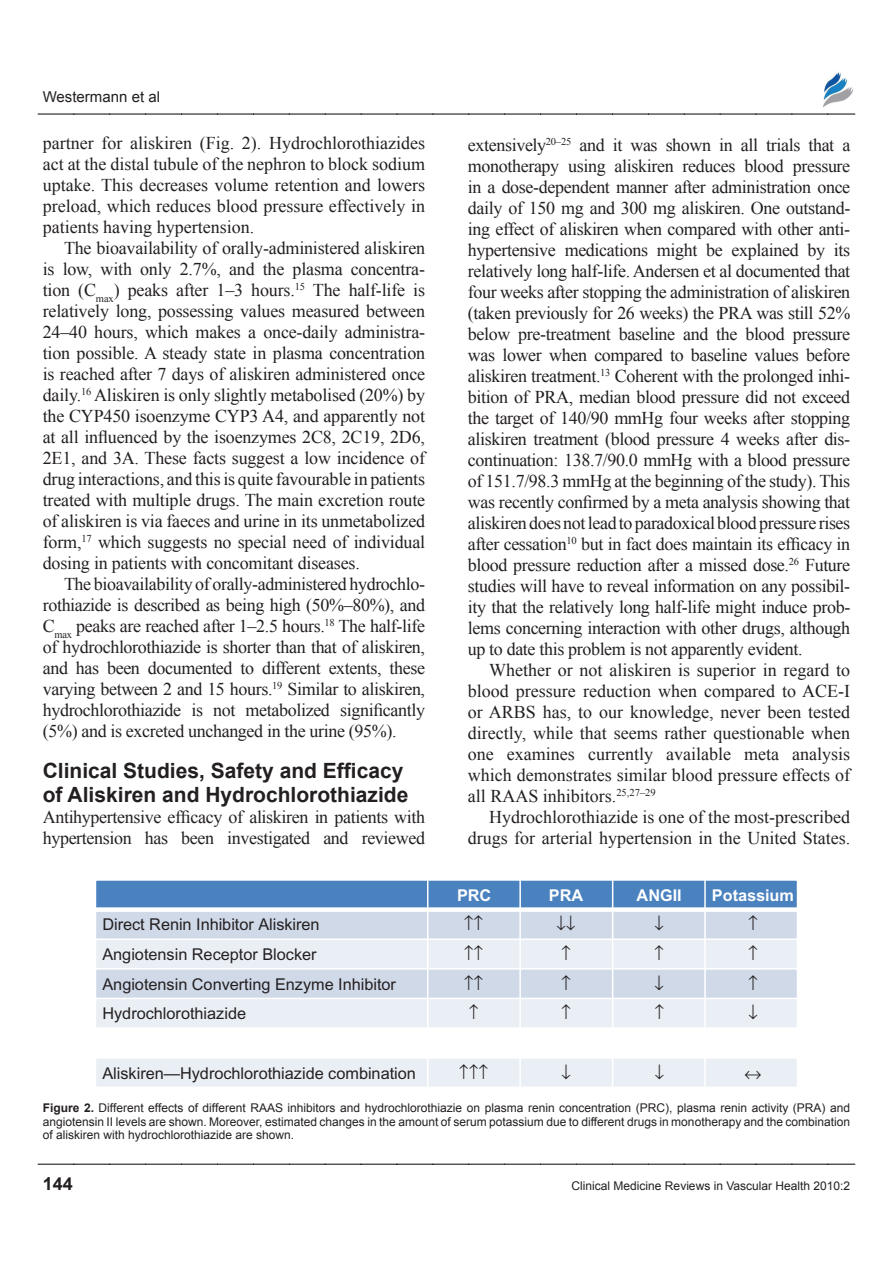
<style>
.page{position:relative;width:893px;height:1263px;background:#fff}
.page>*{position:absolute;margin:0;border:0;box-sizing:border-box;transform-origin:0 0}
.t1{font:700 21px/24px "Arial";color:#231f20}
.t2{font:18px/21px "Times New Roman";letter-spacing:-.01em;color:#231f20;text-align:justify}
.t3{font:700 18px "Arial";color:#231f20}
.t4{font:16.2px "Arial";color:#231f20}
.t5{font:700 16.2px "Arial";color:#fff}
.t6{font:16.2px "Symbol";color:#231f20}
.t7{font:15px "Arial";color:#231f20}
.t8{font:12px/13.5px "Arial";color:#231f20;text-align:justify}
.s1{font-weight:700}
</style>
<div class="page">
<svg style="left:38px;top:113px;width:817px;height:2px;background:#807e7e"></svg>
<svg style="left:38px;top:1163px;width:817px;height:2px;background:#807e7f"></svg>
<img style="left:823px;top:72px;width:30px;height:35px">
<div style="left:95px;top:880px;width:425px;height:30px;background:#4a81bf"></div>
<div style="left:520px;top:880px;width:93px;height:30px;background:#4a81bf"></div>
<div style="left:613px;top:880px;width:92px;height:30px;background:#4a81bf"></div>
<div style="left:705px;top:880px;width:92px;height:30px;background:#4a81bf"></div>
<div style="left:95px;top:910px;width:333px;height:29px;background:#d0d9e8"></div>
<div style="left:428px;top:910px;width:92px;height:29px;background:#d0d9e8"></div>
<div style="left:520px;top:910px;width:93px;height:29px;background:#d0d9e8"></div>
<div style="left:613px;top:910px;width:92px;height:29px;background:#d0d9e8"></div>
<div style="left:705px;top:910px;width:92px;height:29px;background:#d0d9e8"></div>
<div style="left:95px;top:939px;width:333px;height:30px;background:#eaeff5"></div>
<div style="left:428px;top:939px;width:92px;height:30px;background:#eaeff5"></div>
<div style="left:520px;top:939px;width:93px;height:30px;background:#eaeff5"></div>
<div style="left:613px;top:939px;width:92px;height:30px;background:#eaeff5"></div>
<div style="left:705px;top:939px;width:92px;height:30px;background:#eaeff5"></div>
<div style="left:95px;top:969px;width:333px;height:29px;background:#d0d9e8"></div>
<div style="left:428px;top:969px;width:92px;height:29px;background:#d0d9e8"></div>
<div style="left:520px;top:969px;width:93px;height:29px;background:#d0d9e8"></div>
<div style="left:613px;top:969px;width:92px;height:29px;background:#d0d9e8"></div>
<div style="left:705px;top:969px;width:92px;height:29px;background:#d0d9e8"></div>
<div style="left:95px;top:998px;width:333px;height:30px;background:#eaeff5"></div>
<div style="left:428px;top:998px;width:92px;height:30px;background:#eaeff5"></div>
<div style="left:520px;top:998px;width:93px;height:30px;background:#eaeff5"></div>
<div style="left:613px;top:998px;width:92px;height:30px;background:#eaeff5"></div>
<div style="left:705px;top:998px;width:92px;height:30px;background:#eaeff5"></div>
<div style="left:95px;top:1058px;width:333px;height:29px;background:#eaeff5"></div>
<div style="left:428px;top:1058px;width:92px;height:29px;background:#eaeff5"></div>
<div style="left:520px;top:1058px;width:93px;height:29px;background:#eaeff5"></div>
<div style="left:613px;top:1058px;width:92px;height:29px;background:#eaeff5"></div>
<div style="left:705px;top:1058px;width:92px;height:29px;background:#eaeff5"></div>
<hr style="left:427px;top:880px;width:1px;height:148px;background:#fff">
<svg style="left:427px;top:1058px;width:1px;height:28px"></svg>
<hr style="left:519px;top:880px;width:2px;height:148px;background:#fff">
<hr style="left:519px;top:1058px;width:2px;height:29px;background:#fff">
<hr style="left:612px;top:880px;width:1px;height:148px;background:#fff">
<svg style="left:612px;top:1058px;width:1px;height:28px"></svg>
<hr style="left:704px;top:880px;width:2px;height:148px;background:#fff">
<hr style="left:704px;top:1058px;width:2px;height:29px;background:#fff">
<div style="left:95px;top:907px;width:702px;height:5px;background:#fff"></div>
<hr style="left:95px;top:938px;width:702px;height:2px;background:#fff">
<hr style="left:95px;top:968px;width:702px;height:1px;background:#fff">
<hr style="left:95px;top:998px;width:702px;height:1px;background:#fff">
<hr style="left:95px;top:1027px;width:702px;height:2px;background:#fff">
<hr style="left:95px;top:880px;width:1px;height:207px;background:#fff">
<hr style="left:95px;top:879px;width:702px;height:2px;background:#fff">
<hr style="left:95px;top:1086px;width:702px;height:2px;background:#fff">
<p class="t7" style="left:43px;top:87px;width:119px">Westermann et al</p>
<p class="t2" style="left:43px;top:132px;width:384px">partner for aliskiren (Fig. 2). Hydrochlorothiazides act at the distal tubule of the nephron to block sodium uptake. This decreases volume retention and lowers preload, which reduces blood pressure effectively in patients having hypertension.</p>
<p class="t2" style="left:43px;top:237px;width:384px;text-indent:21px">The bioavailability of orally-administered aliskiren is low, with only 2.7%, and the plasma concentra&shy;tion (C<sub>max</sub>) peaks after 1–3 hours.<sup>15</sup> The half-life is relatively long, possessing values measured between 24–40 hours, which makes a once-daily administra&shy;tion possible. A steady state in plasma concentration is reached after 7 days of aliskiren administered once daily.<sup>16</sup> Aliskiren is only slightly metabolised (20%) by the CYP450 isoenzyme CYP3 A4, and apparently not at all influenced by the isoenzymes 2C8, 2C19, 2D6, 2E1, and 3A. These facts suggest a low incidence of drug interactions, and this is quite favourable in patients treated with multiple drugs. The main excretion route of aliskiren is via faeces and urine in its unmetabolized form,<sup>17</sup> which suggests no special need of individual dosing in patients with concomitant diseases.</p>
<p class="t2" style="left:43px;top:573px;width:384px;text-indent:21px">The bioavailability of orally-administered hydrochlo&shy;rothiazide is described as being high (50%–80%), and C<sub>max</sub> peaks are reached after 1–2.5 hours.<sup>18</sup> The half-life of hydrochlorothiazide is shorter than that of aliskiren, and has been documented to different extents, these varying between 2 and 15 hours.<sup>19</sup> Similar to aliskiren, hydrochlorothiazide is not metabolized significantly (5%) and is excreted unchanged in the urine (95%).</p>
<p class="t1" style="left:43px;top:759px;width:367px">Clinical Studies, Safety and Efficacy of Aliskiren and Hydrochlorothiazide</p>
<p class="t2" style="left:43px;top:806px;width:384px">Antihypertensive efficacy of aliskiren in patients with hypertension has been investigated and reviewed</p>
<p class="t4" style="left:102px;top:915px;width:219px">Direct Renin Inhibitor Aliskiren</p>
<p class="t4" style="left:102px;top:945px;width:216px">Angiotensin Receptor Blocker</p>
<p class="t4" style="left:102px;top:975px;width:295px">Angiotensin Converting Enzyme Inhibitor</p>
<p class="t4" style="left:102px;top:1004px;width:145px">Hydrochlorothiazide</p>
<p class="t2" style="left:468px;top:134px;width:384px">extensively<sup>20–25</sup> and it was shown in all trials that a monotherapy using aliskiren reduces blood pressure in a dose-dependent manner after administration once daily of 150 mg and 300 mg aliskiren. One outstand&shy;ing effect of aliskiren when compared with other anti&shy;hypertensive medications might be explained by its relatively long half-life. Andersen et al documented that four weeks after stopping the administration of aliskiren (taken previously for 26 weeks) the PRA was still 52% below pre-treatment baseline and the blood pressure was lower when compared to baseline values before aliskiren treatment.<sup>13</sup> Coherent with the prolonged inhi&shy;bition of PRA, median blood pressure did not exceed the target of 140/90 mmHg four weeks after stopping aliskiren treatment (blood pressure 4 weeks after dis&shy;continuation: 138.7/90.0 mmHg with a blood pressure of 151.7/98.3 mmHg at the beginning of the study). This was recently confirmed by a meta analysis showing that aliskiren does not lead to paradoxical blood pressure rises after cessation<sup>10</sup> but in fact does maintain its efficacy in blood pressure reduction after a missed dose.<sup>26</sup> Future studies will have to reveal information on any possibil&shy;ity that the relatively long half-life might induce prob&shy;lems concerning interaction with other drugs, although up to date this problem is not apparently evident.</p>
<p class="t2" style="left:468px;top:659px;width:384px;text-indent:21px">Whether or not aliskiren is superior in regard to blood pressure reduction when compared to ACE-I or ARBS has, to our knowledge, never been tested directly, while that seems rather questionable when one examines currently available meta analysis which demonstrates similar blood pressure effects of all RAAS inhibitors.<sup>25,27–29</sup></p>
<p class="t2" style="left:468px;top:806px;width:384px;text-align:right">Hydrochlorothiazide is one of the most-prescribed drugs for arterial hypertension in the United States.</p>
<p class="t5" style="left:457px;top:885px;width:36px">PRC</p>
<p class="t5" style="left:549px;top:885px;width:36px">PRA</p>
<p class="t5" style="left:637px;top:885px;width:47px">ANGII</p>
<p class="t5" style="left:712px;top:885px;width:84px">Potassium</p>
<p class="t4" style="left:102px;top:1064px;width:315px">Aliskiren—Hydrochlorothiazide combination</p>
<p class="t6" style="left:459px;top:1062px;width:31px">↑↑↑</p>
<p class="t8" style="left:43px;top:1101px;width:809px"><span class="s1">Figure 2.</span> Different effects of different RAAS inhibitors and hydrochlorothiazie on plasma renin concentration (PRC), plasma renin activity (PRA) and angiotensin II levels are shown. Moreover, estimated changes in the amount of serum potassium due to different drugs in monotherapy and the combination of aliskiren with hydrochlorothiazide are shown.</p>
<p class="t3" style="left:43px;top:1171px;width:32px">144</p>
<p class="t8" style="left:572px;top:1179px;width:280px">Clinical Medicine Reviews in Vascular Health 2010:2</p>
</div>
